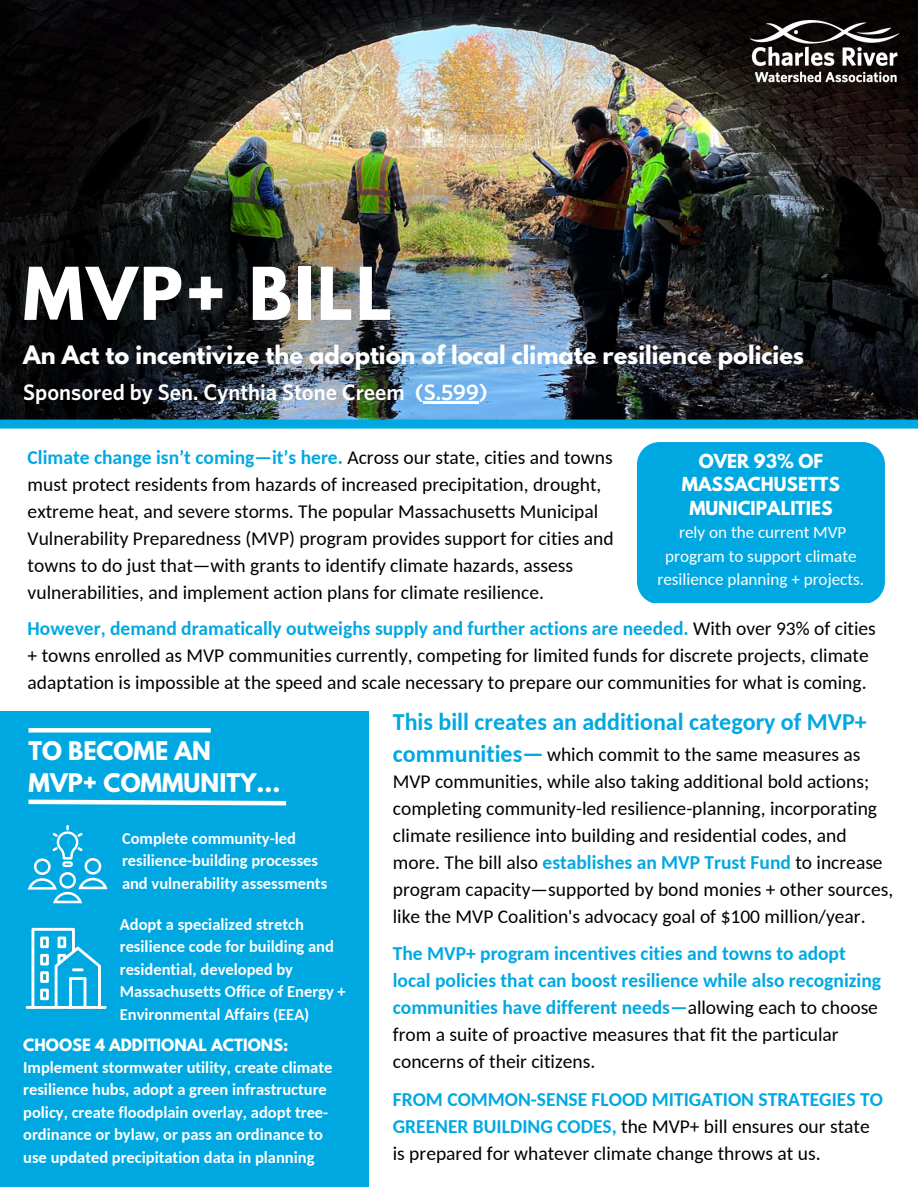
<style>
.page{position:relative;width:918px;height:1188px;background:#fff}
.page>*{position:absolute;margin:0;border:0;box-sizing:border-box;transform-origin:0 0}
.t1{font:700 64.5px "League Spartan";letter-spacing:.04em;color:#fff}
.t2{font:700 24px/32.7px "Carlito";color:#00a8e1}
.t3{font:700 22.8px/31.7px "League Spartan";color:#fff}
.t4{font:700 22.5px "League Spartan";color:#fff}
.t5{font:600 22.5px "Whitney";color:#fff}
.t6{font:19.5px/27px "Carlito";color:#000}
.t7{font:700 19.5px/27px "Carlito";color:#00a8e1}
.t8{font:17.1px/23.5px "Carlito";color:#fff;text-align:center}
.t9{font:700 17.1px/23.5px "League Spartan";color:#fff;text-align:center}
.t10{font:700 16.5px/22.5px "Carlito";color:#fff}
.t11{font:700 15px "League Spartan";color:#fff}
.s1{font-weight:700;color:#00a8e1}
.s2{font-weight:400;color:#000}
</style>
<div class="page">
<img style="left:0;top:0;width:918px;height:420px">
<img style="left:0;top:134px;width:787px;height:286px">
<div style="left:0;top:420px;width:918px;height:9px;background:#00a8e1"></div>
<img style="left:422px;top:0;width:496px;height:131px">
<img style="left:747px;top:18px;width:156px;height:67px">
<div style="left:637px;top:442px;width:248px;height:160px;background:#00a8e1"></div>
<div style="left:0;top:711px;width:368px;height:475px;background:#00a8e1"></div>
<svg style="left:28px;top:799px;width:259px;height:7px"></svg>
<div style="left:28px;top:728px;width:183px;height:5px;background:#fff"></div>
<svg style="left:28px;top:825px;width:80px;height:78px"></svg>
<hr style="left:26px;top:1006px;width:81px;height:3px;background:#fff">
<svg style="left:31px;top:928px;width:70px;height:81px"></svg>
<hr style="left:424px;top:402px;width:55px;height:2px;background:#fff">
<h1 class="t1" style="left:23px;top:262px;width:371px">MVP+ BILL</h1>
<p class="t4" style="left:23px;top:343px;width:782px">An Act to incentivize the adoption of local climate resilience policies</p>
<p class="t5" style="left:23px;top:382px;width:466px">Sponsored by Sen. Cynthia Stone Creem (S.599)</p>
<p class="t6" style="left:28px;top:446px;width:588px"><span class="s1">Climate change isn’t coming—it’s here.</span> Across our state, cities and towns must protect residents from hazards of increased precipitation, drought, extreme heat, and severe storms. The popular Massachusetts Municipal Vulnerability Preparedness (MVP) program provides support for cities and towns to do just that—with grants to identify climate hazards, assess vulnerabilities, and implement action plans for climate resilience.</p>
<p class="t6" style="left:28px;top:616px;width:850px"><span class="s1">However, demand dramatically outweighs supply and further actions are needed.</span> With over 93% of cities + towns enrolled as MVP communities currently, competing for limited funds for discrete projects, climate adaptation is impossible at the speed and scale necessary to prepare our communities for what is coming.</p>
<p class="t9" style="left:682px;top:451px;width:159px">OVER 93% OF<br>MASSACHUSETTS<br>MUNICIPALITIES</p>
<p class="t8" style="left:658px;top:522px;width:208px">rely on the current MVP program to support climate resilience planning + projects.</p>
<p class="t3" style="left:28px;top:738px;width:253px">TO BECOME AN<br>MVP+ COMMUNITY...</p>
<p class="t10" style="left:122px;top:828px;width:207px">Complete community-led resilience-building processes and vulnerability assessments</p>
<p class="t10" style="left:120px;top:914px;width:228px">Adopt a specialized stretch resilience code for building and residential, developed by<br>Massachusetts Office of Energy +<br>Environmental Affairs (EEA)</p>
<p class="t11" style="left:23px;top:1038px;width:267px">CHOOSE 4 ADDITIONAL ACTIONS:</p>
<p class="t10" style="left:23px;top:1057px;width:311px">Implement stormwater utility, create climate resilience hubs, adopt a green infrastructure policy, create floodplain overlay, adopt tree&shy;ordinance or bylaw, or pass an ordinance to use updated precipitation data in planning</p>
<p class="t2" style="left:393px;top:707px;width:475px">This bill creates an additional category of MVP+ communities—</p>
<p class="t6" style="left:393px;top:742px;width:502px;text-indent:154px">which commit to the same measures as MVP communities, while also taking additional bold actions; completing community-led resilience-planning, incorporating climate resilience into building and residential codes, and more. The bill also <span class="s1">establishes an MVP Trust Fund</span> to increase program capacity—supported by bond monies + other sources, like the MVP Coalition's advocacy goal of $100 million/year.</p>
<p class="t7" style="left:393px;top:942px;width:490px">The MVP+ program incentives cities and towns to adopt local policies that can boost resilience while also recognizing communities have different needs—<span class="s2">allowing each to choose from a suite of proactive measures that fit the particular concerns of their citizens.</span></p>
<p class="t6" style="left:393px;top:1088px;width:492px"><span class="s1">FROM COMMON-SENSE FLOOD MITIGATION STRATEGIES TO<br>GREENER BUILDING CODES,</span> the MVP+ bill ensures our state is prepared for whatever climate change throws at us.</p>
</div>
